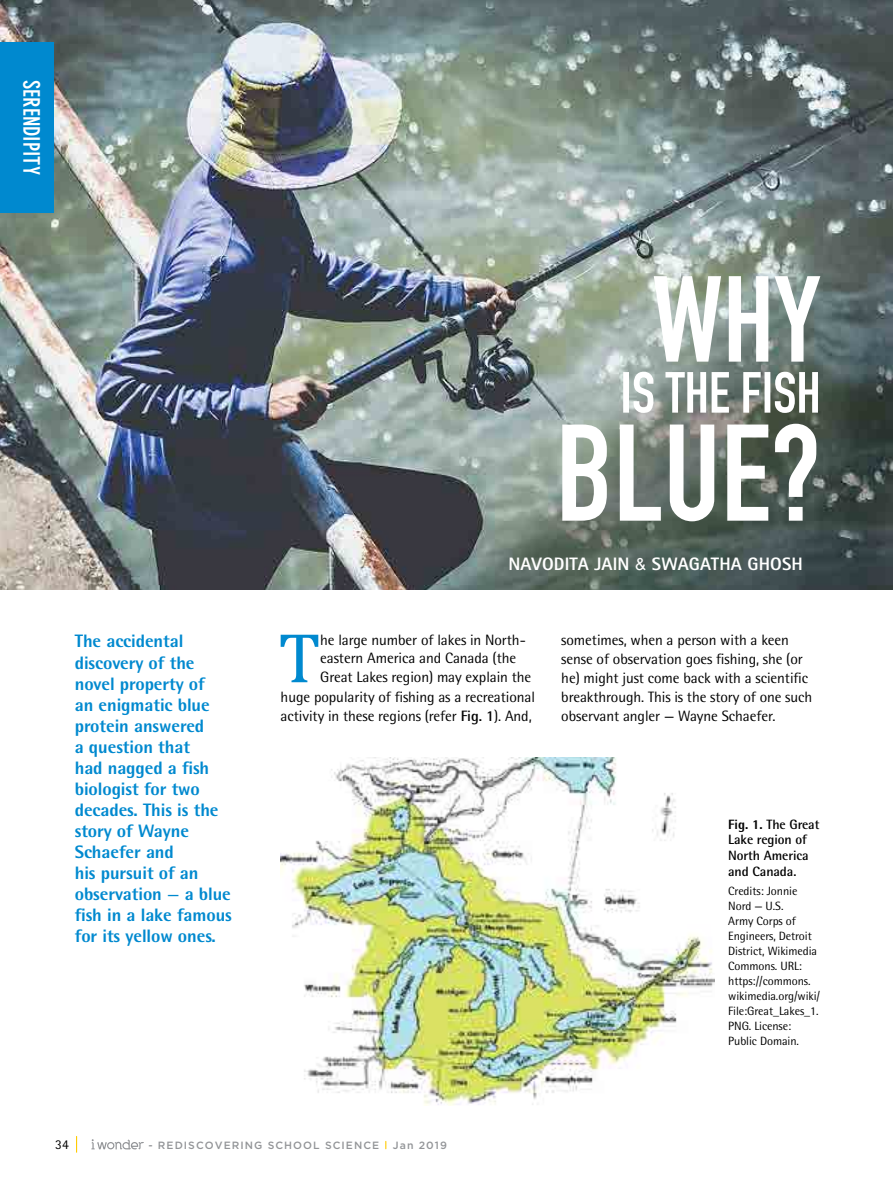
<style>
.page{position:relative;width:893px;height:1191px;background:#fff}
.page>*{position:absolute;margin:0;border:0;box-sizing:border-box;transform-origin:0 0}
.t1{font:135px "DIN Engschrift";color:#fff}
.t2{font:120px "DIN Engschrift";color:#fff}
.t3{font:71.25px "Cambria";color:#0089cf}
.t4{font:57px "DIN Engschrift";color:#fff}
.t5{font:700 condensed 22.5px "DIN Neuzeit Grotesk Std";color:#fff}
.t6{font:800 18px/21px "Rotis Semi Sans";letter-spacing:-.005em;color:#0089cf}
.t7{font:800 18px "Rotis Sans Serif";letter-spacing:.01em;color:#fff}
.t8{font:15px/19px "Rotis Semi Sans";letter-spacing:-.005em;color:#000}
.t9{font:700 13.5px/15.8px "Rotis Semi Sans";letter-spacing:-.005em;color:#000}
.t10{font:13.5px "Rotis Sans Serif";color:#000}
.t11{font:12px/15px "Rotis Semi Sans";letter-spacing:-.005em;color:#000}
.t12{font:500 10.5px "Gotham";letter-spacing:.1em;color:#939598}
.s1{font-weight:400}
.s2{font-family:"Arial";font-weight:400;font-size:16.5px}
.s3{font-weight:700}
.s4{font-weight:800}
</style>
<div class="page">
<svg style="left:76px;top:1136px;width:1px;height:16px"></svg>
<svg style="left:91px;top:1139px;width:53px;height:10px"></svg>
<img style="left:0;top:0;width:893px;height:590px">
<div style="left:0;top:42px;width:54px;height:171px;background:#0089cf"></div>
<img style="left:281px;top:757px;width:433px;height:349px">
<h3 class="t5" style="left:46px;top:80px;width:96px;rotate:90deg">SERENDIPITY</h3>
<h2 class="t2" style="left:652px;top:249px;width:170px">WHY</h2>
<h3 class="t4" style="left:620px;top:359px;width:202px">IS THE FISH</h3>
<h1 class="t1" style="left:556px;top:394px;width:266px">BLUE?</h1>
<p class="t6" style="left:75px;top:630px;width:159px">The accidental discovery of the novel property of<br>an enigmatic blue protein answered<br>a question that<br>had nagged a fish biologist for two decades. This is the story of Wayne<br>Schaefer and<br>his pursuit of an observation <span class="s1">—</span> a blue fish in a lake famous for its yellow ones.</p>
<p class="t7" style="left:508px;top:552px;width:296px">NAVODITA JAIN <span class="s2">&amp;</span> SWAGATHA GHOSH</p>
<h3 class="t3" style="left:278px;top:616px;width:44px">T</h3>
<p class="t8" style="left:320px;top:630px;width:207px">he large number of lakes in North-</p>
<p class="t8" style="left:320px;top:649px;width:197px">eastern America and Canada (the</p>
<p class="t8" style="left:320px;top:667px;width:213px">Great Lakes region) may explain the</p>
<p class="t8" style="left:281px;top:687px;width:256px">huge popularity of fishing as a recreational</p>
<p class="t8" style="left:281px;top:706px;width:253px">activity in these regions (refer <span class="s3">Fig. 1</span>). And,</p>
<p class="t8" style="left:561px;top:630px;width:252px">sometimes, when a person with a keen sense of observation goes fishing, she (or he) might just come back with a scientific breakthrough. This is the story of one such observant angler — Wayne Schaefer.</p>
<p class="t9" style="left:728px;top:816px;width:93px"><span class="s4">Fig. 1.</span> The Great<br>Lake region of<br>North America and Canada.</p>
<p class="t11" style="left:728px;top:883px;width:93px">Credits: Jonnie<br>Nord — U.S.<br>Army Corps of<br>Engineers, Detroit<br>District, Wikimedia<br>Commons. URL: https://commons. wikimedia.org/wiki/<br>File:Great_Lakes_1.<br>PNG. License:<br>Public Domain.</p>
<p class="t10" style="left:55px;top:1137px;width:15px">34</p>
<p class="t12" style="left:148px;top:1138px;width:232px">- REDISCOVERING SCHOOL SCIENCE</p>
<p class="t12" style="left:393px;top:1138px;width:56px">Jan 2019</p>
</div>
